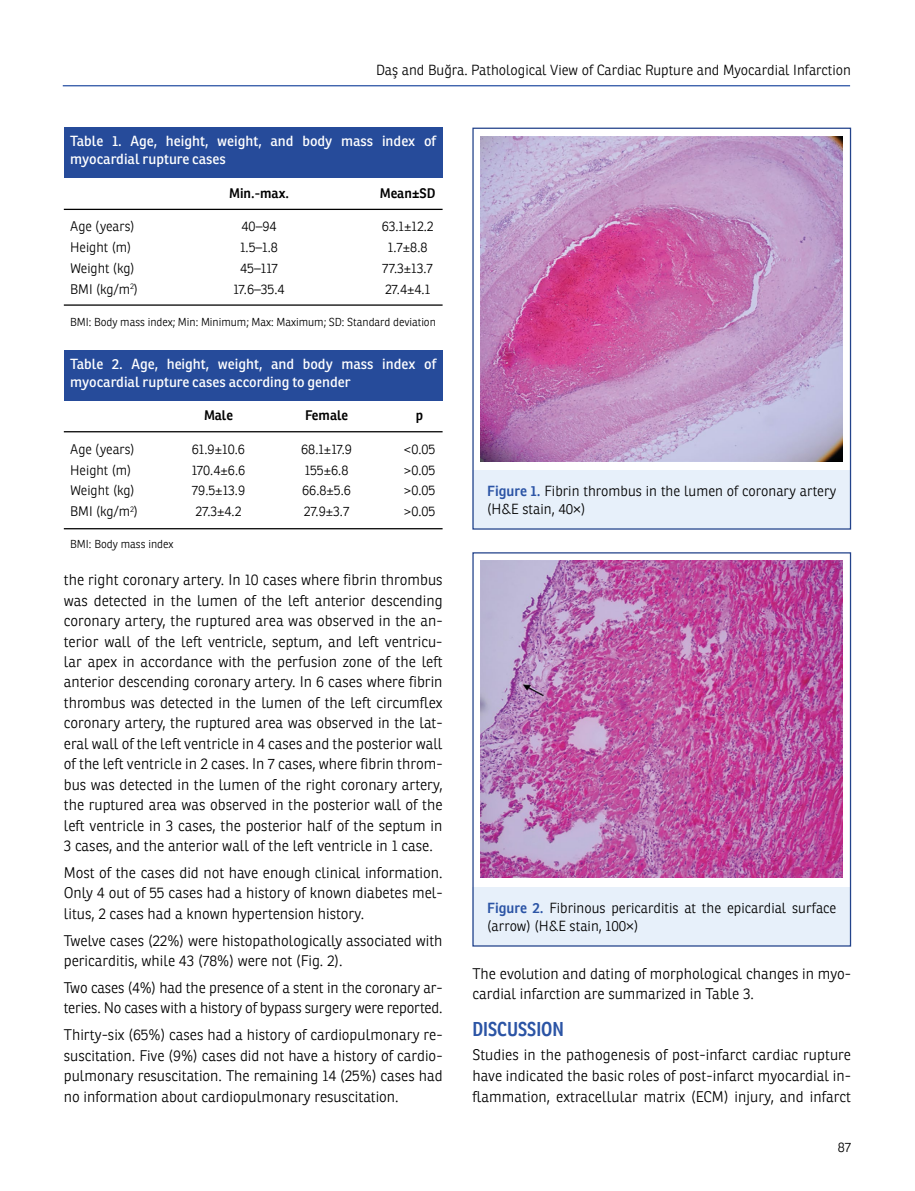
<style>
.page{position:relative;width:915px;height:1191px;background:#fff}
.page>*{position:absolute;margin:0;border:0;box-sizing:border-box;transform-origin:0 0}
.t1{font:600 19.5px "Ronnia Cond";color:#2b54a5}
.t2{font:300 15px/20.4px "Ronnia";color:#000;text-align:justify}
.t3{font:300 14.25px/18px "Ronnia";color:#000}
.t4{font:14.25px/18px "Ronnia";color:#fff}
.t5{font:300 13.5px "Ronnia";color:#000}
.t6{font:600 13.5px "Ronnia";color:#000}
.t7{font:300 11.25px "Ronnia";letter-spacing:-.005em;color:#000}
.s1{font-weight:600;color:#2b54a5}
</style>
<div class="page">
<hr style="left:63px;top:85px;width:786px;height:1px;background:#2b54a5">
<div style="left:64px;top:128px;width:378px;height:50px;background:#264b9a"></div>
<hr style="left:64px;top:209px;width:378px;height:1px;background:#000">
<hr style="left:64px;top:304px;width:378px;height:2px;background:#000">
<div style="left:64px;top:350px;width:378px;height:50px;background:#264b9a"></div>
<hr style="left:64px;top:431px;width:378px;height:1px;background:#000">
<hr style="left:64px;top:528px;width:378px;height:1px;background:#000">
<div style="left:472px;top:470px;width:378px;height:59px;background:#e7f0fa"></div>
<img style="left:480px;top:136px;width:362px;height:325px">
<div style="left:472px;top:887px;width:378px;height:58px;background:#e7f0fa"></div>
<img style="left:480px;top:561px;width:362px;height:317px">
<p class="t3" style="left:376px;top:61px;width:476px">Daş and Buğra. Pathological View of Cardiac Rupture and Myocardial Infarction</p>
<p class="t4" style="left:70px;top:132px;width:367px">Table 1. Age, height, weight, and body mass index of myocardial rupture cases</p>
<p class="t6" style="left:229px;top:185px;width:61px">Min.-max.</p>
<p class="t6" style="left:379px;top:185px;width:57px">Mean±SD</p>
<p class="t5" style="left:70px;top:218px;width:66px">Age (years)</p>
<p class="t5" style="left:241px;top:218px;width:36px">40–94</p>
<p class="t5" style="left:381px;top:218px;width:53px">63.1±12.2</p>
<p class="t5" style="left:70px;top:239px;width:62px">Height (m)</p>
<p class="t5" style="left:240px;top:239px;width:39px">1.5–1.8</p>
<p class="t5" style="left:387px;top:239px;width:41px">1.7±8.8</p>
<p class="t5" style="left:70px;top:260px;width:66px">Weight (kg)</p>
<p class="t5" style="left:240px;top:260px;width:39px">45–117</p>
<p class="t5" style="left:382px;top:260px;width:52px">77.3±13.7</p>
<p class="t5" style="left:70px;top:281px;width:69px">BMI (kg/m<sup>2</sup>)</p>
<p class="t5" style="left:233px;top:281px;width:53px">17.6–35.4</p>
<p class="t5" style="left:385px;top:281px;width:47px">27.4±4.1</p>
<p class="t7" style="left:70px;top:315px;width:367px">BMI: Body mass index; Min: Minimum; Max: Maximum; SD: Standard deviation</p>
<p class="t4" style="left:70px;top:354px;width:367px">Table 2. Age, height, weight, and body mass index of myocardial rupture cases according to gender</p>
<p class="t6" style="left:204px;top:407px;width:30px">Male</p>
<p class="t6" style="left:305px;top:407px;width:44px">Female</p>
<p class="t6" style="left:416px;top:407px;width:9px">p</p>
<p class="t5" style="left:70px;top:441px;width:66px">Age (years)</p>
<p class="t5" style="left:192px;top:441px;width:54px">61.9±10.6</p>
<p class="t5" style="left:301px;top:441px;width:52px">68.1±17.9</p>
<p class="t5" style="left:404px;top:441px;width:33px">&lt;0.05</p>
<p class="t5" style="left:70px;top:461px;width:62px">Height (m)</p>
<p class="t5" style="left:192px;top:461px;width:55px">170.4±6.6</p>
<p class="t5" style="left:304px;top:461px;width:45px">155±6.8</p>
<p class="t5" style="left:404px;top:461px;width:33px">&gt;0.05</p>
<p class="t5" style="left:70px;top:482px;width:66px">Weight (kg)</p>
<p class="t5" style="left:192px;top:482px;width:55px">79.5±13.9</p>
<p class="t5" style="left:302px;top:482px;width:50px">66.8±5.6</p>
<p class="t5" style="left:404px;top:482px;width:33px">&gt;0.05</p>
<p class="t5" style="left:70px;top:503px;width:69px">BMI (kg/m<sup>2</sup>)</p>
<p class="t5" style="left:195px;top:503px;width:47px">27.3±4.2</p>
<p class="t5" style="left:303px;top:503px;width:47px">27.9±3.7</p>
<p class="t5" style="left:404px;top:503px;width:33px">&gt;0.05</p>
<p class="t7" style="left:70px;top:537px;width:105px">BMI: Body mass index</p>
<p class="t2" style="left:64px;top:569px;width:380px">the right coronary artery. In 10 cases where fibrin thrombus was detected in the lumen of the left anterior descending coronary artery, the ruptured area was observed in the an&shy;terior wall of the left ventricle, septum, and left ventricu&shy;lar apex in accordance with the perfusion zone of the left anterior descending coronary artery. In 6 cases where fibrin thrombus was detected in the lumen of the left circumflex coronary artery, the ruptured area was observed in the lat&shy;eral wall of the left ventricle in 4 cases and the posterior wall of the left ventricle in 2 cases. In 7 cases, where fibrin throm&shy;bus was detected in the lumen of the right coronary artery, the ruptured area was observed in the posterior wall of the left ventricle in 3 cases, the posterior half of the septum in 3 cases, and the anterior wall of the left ventricle in 1 case.</p>
<p class="t2" style="left:64px;top:862px;width:380px">Most of the cases did not have enough clinical information.<br>Only 4 out of 55 cases had a history of known diabetes mel&shy;litus, 2 cases had a known hypertension history.</p>
<p class="t2" style="left:64px;top:930px;width:380px">Twelve cases (22%) were histopathologically associated with pericarditis, while 43 (78%) were not (Fig. 2).</p>
<p class="t2" style="left:64px;top:977px;width:380px">Two cases (4%) had the presence of a stent in the coronary ar&shy;teries. No cases with a history of bypass surgery were reported.</p>
<p class="t2" style="left:64px;top:1024px;width:380px">Thirty-six (65%) cases had a history of cardiopulmonary re&shy;suscitation. Five (9%) cases did not have a history of cardio&shy;pulmonary resuscitation. The remaining 14 (25%) cases had no information about cardiopulmonary resuscitation.</p>
<p class="t3" style="left:487px;top:482px;width:350px"><span class="s1">Figure 1.</span> Fibrin thrombus in the lumen of coronary artery (H&amp;E stain, 40×)</p>
<p class="t3" style="left:487px;top:898px;width:350px"><span class="s1">Figure 2.</span> Fibrinous pericarditis at the epicardial surface (arrow) (H&amp;E stain, 100×)</p>
<p class="t2" style="left:472px;top:963px;width:380px">The evolution and dating of morphological changes in myo&shy;cardial infarction are summarized in Table 3.</p>
<h1 class="t1" style="left:472px;top:1016px;width:93px">DISCUSSION</h1>
<p class="t2" style="left:472px;top:1044px;width:380px">Studies in the pathogenesis of post-infarct cardiac rupture have indicated the basic roles of post-infarct myocardial in&shy;flammation, extracellular matrix (ECM) injury, and infarct</p>
<p class="t5" style="left:837px;top:1139px;width:15px">87</p>
</div>
